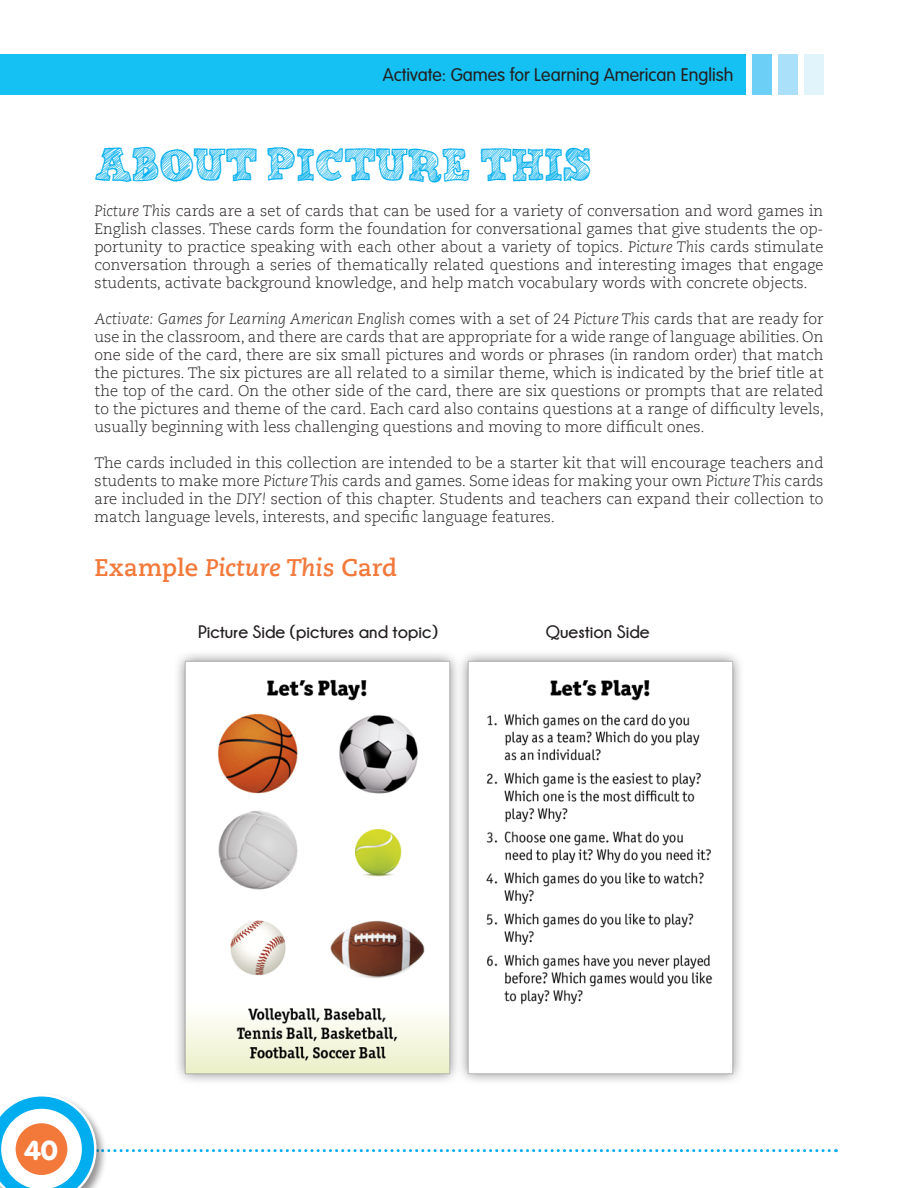
<style>
.page{position:relative;width:918px;height:1188px;background:#fff}
.page>*{position:absolute;margin:0;border:0;box-sizing:border-box;transform-origin:0 0}
.t1{font:36px "Sketch Nice";color:#00aeef}
.t2{font:900 27px "VAG Rounded Std";color:#fff}
.t3{font:700 24px "Caecilia LT Std";color:#f3793b}
.t4{font:700 18px "Champagne&Limousines";color:#231f20}
.t5{font:300 18px "VAG Rounded Std";color:#231f20}
.t6{font:300 15px/18px "Caecilia LT Std";color:#231f20;text-align:justify}
.s1{font-style:italic}
</style>
<div class="page">
<svg style="left:0;top:1096px;width:837px;height:92px"></svg>
<div style="left:16px;top:1123px;width:51px;height:52px;background:#f3793b;border-radius:50%"></div>
<div style="left:0;top:54px;width:746px;height:40px;background:#15c0f2"></div>
<div style="left:753px;top:54px;width:19px;height:40px;background:#6bcff6"></div>
<div style="left:778px;top:54px;width:20px;height:40px;background:#aae0f9"></div>
<div style="left:804px;top:54px;width:20px;height:40px;background:#e1f4fc"></div>
<img style="left:177px;top:654px;width:278px;height:428px">
<img style="left:455px;top:654px;width:285px;height:428px">
<p class="t5" style="left:383px;top:65px;width:352px">Activate: Games for Learning American English</p>
<h2 class="t1" style="left:94px;top:140px;width:498px">ABOUT PICTURE THIS</h2>
<p class="t6" style="left:94px;top:202px;width:731px"><span class="s1">Picture This</span> cards are a set of cards that can be used for a variety of conversation and word games in English classes. These cards form the foundation for conversational games that give students the op&shy;portunity to practice speaking with each other about a variety of topics. <span class="s1">Picture This</span> cards stimulate conversation through a series of thematically related questions and interesting images that engage students, activate background knowledge, and help match vocabulary words with concrete objects.</p>
<p class="t6" style="left:94px;top:310px;width:731px"><span class="s1">Activate: Games for Learning American English</span> comes with a set of 24 <span class="s1">Picture This</span> cards that are ready for use in the classroom, and there are cards that are appropriate for a wide range of language abilities. On one side of the card, there are six small pictures and words or phrases (in random order) that match the pictures. The six pictures are all related to a similar theme, which is indicated by the brief title at the top of the card. On the other side of the card, there are six questions or prompts that are related to the pictures and theme of the card. Each card also contains questions at a range of difficulty levels, usually beginning with less challenging questions and moving to more difficult ones.</p>
<p class="t6" style="left:94px;top:454px;width:731px">The cards included in this collection are intended to be a starter kit that will encourage teachers and students to make more <span class="s1">Picture This</span> cards and games. Some ideas for making your own <span class="s1">Picture This</span> cards are included in the <span class="s1">DIY!</span> section of this chapter. Students and teachers can expand their collection to match language levels, interests, and specific language features.</p>
<h3 class="t3" style="left:94px;top:553px;width:304px">Example <span class="s1">Picture This</span> Card</h3>
<h4 class="t4" style="left:198px;top:622px;width:241px">Picture Side (pictures and topic)</h4>
<h4 class="t4" style="left:546px;top:622px;width:105px">Question Side</h4>
<h2 class="t2" style="left:24px;top:1134px;width:35px">40</h2>
</div>
